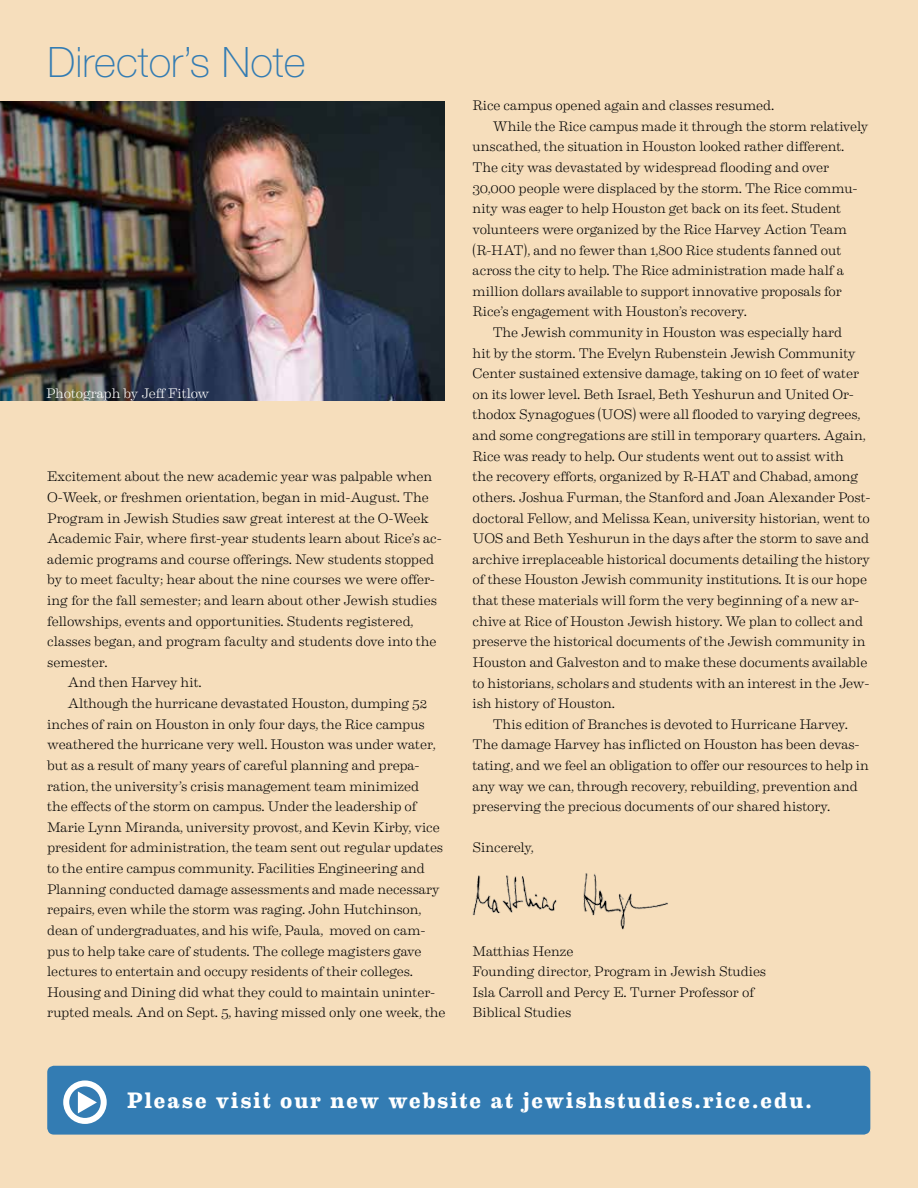
<style>
.page{position:relative;width:918px;height:1188px;background:#f6debc}
.page>*{position:absolute;margin:0;border:0;box-sizing:border-box;transform-origin:0 0}
.t1{font:100 42px "Helvetica Neue LT Std";color:#337cb3}
.t2{font:700 22.5px "Eames Century Modern";letter-spacing:.09em;color:#fff}
.t3{font:300 13.8px/20.5px "Eames Century Modern";letter-spacing:-.01em;color:#000}
.t4{font:300 13.8px "Eames Century Modern";letter-spacing:-.015em;color:#fff}
</style>
<div class="page">
<div style="left:47px;top:1066px;width:823px;height:69px;background:#337cb3;border-radius:7px"></div>
<img style="left:0;top:102px;width:445px;height:299px">
<img style="left:472px;top:873px;width:196px;height:57px">
<div style="left:63px;top:1080px;width:44px;height:44px;border:6px solid #fff;border-radius:50%"></div>
<svg style="left:78px;top:1091px;width:19px;height:22px"></svg>
<h1 class="t1" style="left:48px;top:38px;width:260px">Director’s Note</h1>
<p class="t4" style="left:46px;top:383px;width:165px">Photograph by Jeff Fitlow</p>
<p class="t3" style="left:47px;top:465px;width:387px">Excitement about the new academic year was palpable when</p>
<p class="t3" style="left:47px;top:486px;width:383px">O-Week, or freshmen orientation, began in mid-August. The</p>
<p class="t3" style="left:47px;top:507px;width:383px">Program in Jewish Studies saw great interest at the O-Week</p>
<p class="t3" style="left:47px;top:527px;width:396px">Academic Fair, where first-year students learn about Rice’s ac-</p>
<p class="t3" style="left:47px;top:548px;width:389px">ademic programs and course offerings. New students stopped</p>
<p class="t3" style="left:47px;top:568px;width:389px">by to meet faculty; hear about the nine courses we were offer-</p>
<p class="t3" style="left:47px;top:589px;width:391px">ing for the fall semester; and learn about other Jewish studies</p>
<p class="t3" style="left:47px;top:610px;width:368px">fellowships, events and opportunities. Students registered,</p>
<p class="t3" style="left:47px;top:630px;width:391px">classes began, and program faculty and students dove into the</p>
<p class="t3" style="left:47px;top:651px;width:62px">semester.</p>
<p class="t3" style="left:67px;top:672px;width:136px">And then Harvey hit.</p>
<p class="t3" style="left:67px;top:692px;width:361px">Although the hurricane devastated Houston, dumping 52</p>
<p class="t3" style="left:47px;top:713px;width:379px">inches of rain on Houston in only four days, the Rice campus</p>
<p class="t3" style="left:47px;top:733px;width:390px">weathered the hurricane very well. Houston was under water,</p>
<p class="t3" style="left:47px;top:754px;width:374px">but as a result of many years of careful planning and prepa-</p>
<p class="t3" style="left:47px;top:775px;width:374px">ration, the university’s crisis management team minimized</p>
<p class="t3" style="left:47px;top:795px;width:371px">the effects of the storm on campus. Under the leadership of</p>
<p class="t3" style="left:47px;top:816px;width:394px">Marie Lynn Miranda, university provost, and Kevin Kirby, vice</p>
<p class="t3" style="left:47px;top:836px;width:397px">president for administration, the team sent out regular updates</p>
<p class="t3" style="left:47px;top:857px;width:379px">to the entire campus community. Facilities Engineering and</p>
<p class="t3" style="left:47px;top:878px;width:394px">Planning conducted damage assessments and made necessary</p>
<p class="t3" style="left:47px;top:898px;width:376px">repairs, even while the storm was raging. John Hutchinson,</p>
<p class="t3" style="left:47px;top:919px;width:379px">dean of undergraduates, and his wife, Paula, moved on cam-</p>
<p class="t3" style="left:47px;top:940px;width:376px">pus to help take care of students. The college magisters gave</p>
<p class="t3" style="left:47px;top:960px;width:367px">lectures to entertain and occupy residents of their colleges.</p>
<p class="t3" style="left:47px;top:981px;width:389px">Housing and Dining did what they could to maintain uninter-</p>
<p class="t3" style="left:47px;top:1001px;width:400px">rupted meals. And on Sept. 5, having missed only one week, the</p>
<p class="t3" style="left:473px;top:94px;width:303px">Rice campus opened again and classes resumed.</p>
<p class="t3" style="left:493px;top:115px;width:377px">While the Rice campus made it through the storm relatively</p>
<p class="t3" style="left:473px;top:135px;width:373px">unscathed, the situation in Houston looked rather different.</p>
<p class="t3" style="left:473px;top:156px;width:358px">The city was devastated by widespread flooding and over</p>
<p class="t3" style="left:473px;top:177px;width:386px">30,000 people were displaced by the storm. The Rice commu-</p>
<p class="t3" style="left:473px;top:197px;width:370px">nity was eager to help Houston get back on its feet. Student</p>
<p class="t3" style="left:473px;top:218px;width:376px">volunteers were organized by the Rice Harvey Action Team</p>
<p class="t3" style="left:473px;top:239px;width:371px">(R-HAT), and no fewer than 1,800 Rice students fanned out</p>
<p class="t3" style="left:473px;top:259px;width:373px">across the city to help. The Rice administration made half a</p>
<p class="t3" style="left:473px;top:280px;width:371px">million dollars available to support innovative proposals for</p>
<p class="t3" style="left:473px;top:300px;width:276px">Rice’s engagement with Houston’s recovery.</p>
<p class="t3" style="left:493px;top:321px;width:351px">The Jewish community in Houston was especially hard</p>
<p class="t3" style="left:473px;top:342px;width:385px">hit by the storm. The Evelyn Rubenstein Jewish Community</p>
<p class="t3" style="left:473px;top:362px;width:388px">Center sustained extensive damage, taking on 10 feet of water</p>
<p class="t3" style="left:473px;top:383px;width:383px">on its lower level. Beth Israel, Beth Yeshurun and United Or-</p>
<p class="t3" style="left:473px;top:404px;width:389px">thodox Synagogues (UOS) were all flooded to varying degrees,</p>
<p class="t3" style="left:473px;top:424px;width:395px">and some congregations are still in temporary quarters. Again,</p>
<p class="t3" style="left:473px;top:445px;width:373px">Rice was ready to help. Our students went out to assist with</p>
<p class="t3" style="left:473px;top:465px;width:387px">the recovery efforts, organized by R-HAT and Chabad, among</p>
<p class="t3" style="left:473px;top:486px;width:399px">others. Joshua Furman, the Stanford and Joan Alexander Post-</p>
<p class="t3" style="left:473px;top:507px;width:399px">doctoral Fellow, and Melissa Kean, university historian, went to</p>
<p class="t3" style="left:473px;top:527px;width:398px">UOS and Beth Yeshurun in the days after the storm to save and</p>
<p class="t3" style="left:473px;top:548px;width:399px">archive irreplaceable historical documents detailing the history</p>
<p class="t3" style="left:473px;top:568px;width:396px">of these Houston Jewish community institutions. It is our hope</p>
<p class="t3" style="left:473px;top:589px;width:388px">that these materials will form the very beginning of a new ar-</p>
<p class="t3" style="left:473px;top:610px;width:392px">chive at Rice of Houston Jewish history. We plan to collect and</p>
<p class="t3" style="left:473px;top:630px;width:395px">preserve the historical documents of the Jewish community in</p>
<p class="t3" style="left:473px;top:651px;width:396px">Houston and Galveston and to make these documents available</p>
<p class="t3" style="left:473px;top:672px;width:398px">to historians, scholars and students with an interest in the Jew-</p>
<p class="t3" style="left:473px;top:692px;width:144px">ish history of Houston.</p>
<p class="t3" style="left:493px;top:713px;width:357px">This edition of Branches is devoted to Hurricane Harvey.</p>
<p class="t3" style="left:473px;top:733px;width:388px">The damage Harvey has inflicted on Houston has been devas-</p>
<p class="t3" style="left:473px;top:754px;width:398px">tating, and we feel an obligation to offer our resources to help in</p>
<p class="t3" style="left:473px;top:775px;width:387px">any way we can, through recovery, rebuilding, prevention and</p>
<p class="t3" style="left:473px;top:795px;width:359px">preserving the precious documents of our shared history.</p>
<p class="t3" style="left:473px;top:837px;width:63px">Sincerely,</p>
<p class="t3" style="left:473px;top:940px;width:295px">Matthias Henze<br>Founding director, Program in Jewish Studies<br>Isla Carroll and Percy E. Turner Professor of<br>Biblical Studies</p>
<h2 class="t2" style="left:127px;top:1083px;width:686px">Please visit our new website at jewishstudies.rice.edu.</h2>
</div>
